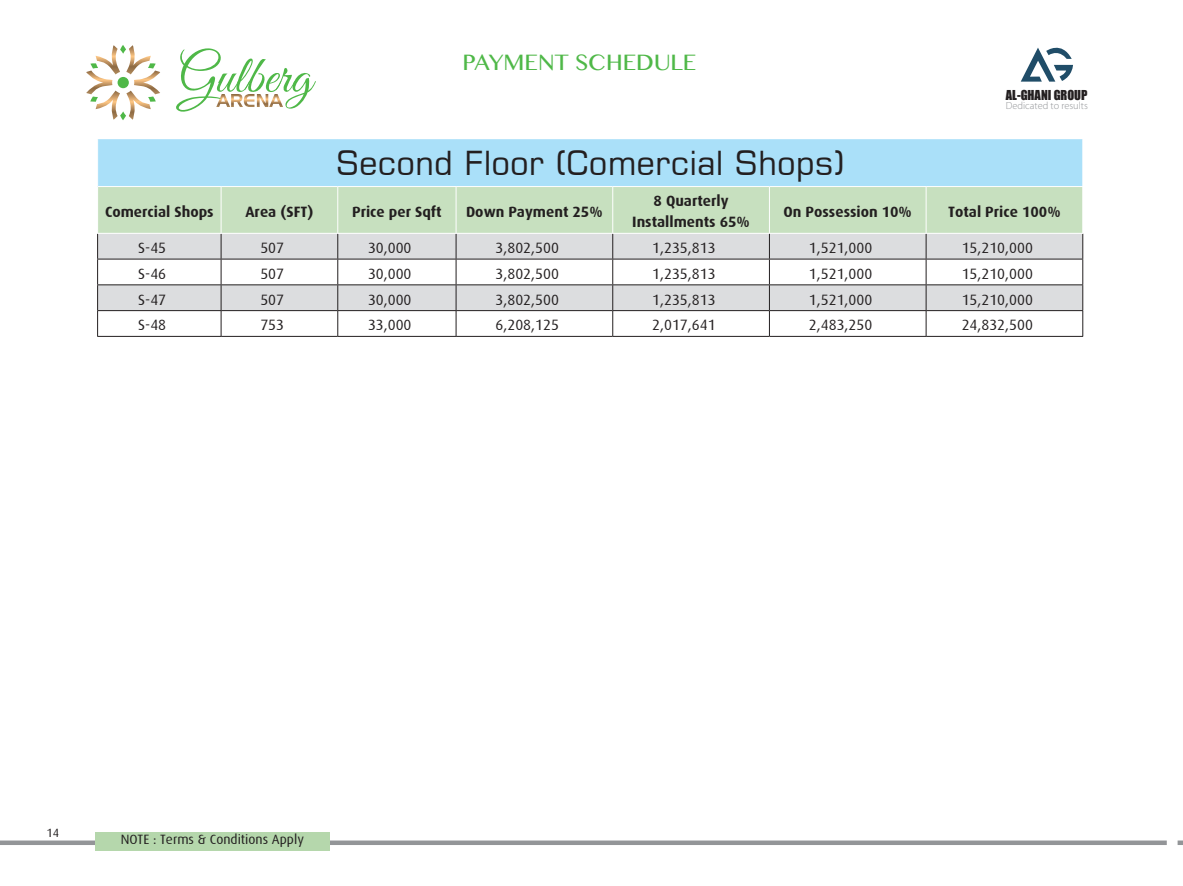
<style>
.page{position:relative;width:1183px;height:886px;background:#fff}
.page>*{position:absolute;margin:0;border:0;box-sizing:border-box;transform-origin:0 0}
.t1{font:33px "Square 721 BT";color:#231f20}
.t2{font:19.8px "Bangla MN";color:#4fb848}
.t3{font:15px "Dax";color:#231f20}
.t4{font:700 15px/21px "Dax";color:#231f20;text-align:center}
.t5{font:13.5px "Dax";color:#231f20}
.t6{font:12.6px "Impact";color:#231f20}
.t7{font:12px "Dax";color:#231f20}
.t8{font:300 10.35px "Myriad Pro";color:#939598}
</style>
<div class="page">
<svg style="left:120px;top:111px;width:6px;height:9px"></svg>
<svg style="left:120px;top:45px;width:6px;height:9px"></svg>
<svg style="left:86px;top:45px;width:34px;height:75px"></svg>
<svg style="left:126px;top:45px;width:34px;height:75px"></svg>
<div style="left:118px;top:77px;width:11px;height:11px;background:#4fb848;border-radius:50%"></div>
<svg style="left:176px;top:48px;width:140px;height:64px"></svg>
<svg style="left:1020px;top:47px;width:53px;height:35px"></svg>
<div style="left:0;top:840px;width:1166px;height:5px;background:#939598"></div>
<svg style="left:1177px;top:840px;width:6px;height:5px"></svg>
<div style="left:95px;top:832px;width:234px;height:19px;background:#b5d7ac"></div>
<div style="left:98px;top:139px;width:984px;height:47px;background:#aae0f9"></div>
<div style="left:98px;top:187px;width:984px;height:46px;background:#c7e0bf"></div>
<svg style="left:98px;top:234px;width:984px;height:76px;fill:#dcdddf"></svg>
<hr style="left:97px;top:259px;width:124px;height:1px;background:#231f20">
<hr style="left:221px;top:259px;width:117px;height:1px;background:#231f20">
<hr style="left:338px;top:259px;width:118px;height:1px;background:#231f20">
<hr style="left:456px;top:259px;width:157px;height:1px;background:#231f20">
<hr style="left:613px;top:259px;width:156px;height:1px;background:#231f20">
<hr style="left:769px;top:259px;width:157px;height:1px;background:#231f20">
<hr style="left:926px;top:259px;width:157px;height:1px;background:#231f20">
<hr style="left:97px;top:284px;width:124px;height:1px;background:#231f20">
<hr style="left:221px;top:284px;width:117px;height:1px;background:#231f20">
<hr style="left:338px;top:284px;width:118px;height:1px;background:#231f20">
<hr style="left:456px;top:284px;width:157px;height:1px;background:#231f20">
<hr style="left:613px;top:284px;width:156px;height:1px;background:#231f20">
<hr style="left:769px;top:284px;width:157px;height:1px;background:#231f20">
<hr style="left:926px;top:284px;width:157px;height:1px;background:#231f20">
<hr style="left:97px;top:310px;width:124px;height:1px;background:#231f20">
<svg style="left:97px;top:234px;width:1px;height:102px"></svg>
<hr style="left:221px;top:310px;width:117px;height:1px;background:#231f20">
<svg style="left:221px;top:234px;width:1px;height:102px"></svg>
<hr style="left:338px;top:310px;width:118px;height:1px;background:#231f20">
<svg style="left:337px;top:234px;width:1px;height:102px"></svg>
<hr style="left:456px;top:310px;width:157px;height:1px;background:#231f20">
<svg style="left:456px;top:234px;width:1px;height:102px"></svg>
<hr style="left:613px;top:310px;width:156px;height:1px;background:#231f20">
<svg style="left:612px;top:234px;width:1px;height:102px"></svg>
<hr style="left:769px;top:310px;width:157px;height:1px;background:#231f20">
<svg style="left:769px;top:234px;width:1px;height:102px"></svg>
<hr style="left:926px;top:310px;width:157px;height:1px;background:#231f20">
<svg style="left:925px;top:234px;width:1px;height:102px"></svg>
<svg style="left:1082px;top:234px;width:1px;height:102px"></svg>
<hr style="left:97px;top:336px;width:124px;height:1px;background:#231f20">
<hr style="left:221px;top:336px;width:117px;height:1px;background:#231f20">
<hr style="left:338px;top:336px;width:118px;height:1px;background:#231f20">
<hr style="left:456px;top:336px;width:157px;height:1px;background:#231f20">
<hr style="left:613px;top:336px;width:156px;height:1px;background:#231f20">
<hr style="left:769px;top:336px;width:157px;height:1px;background:#231f20">
<hr style="left:926px;top:336px;width:157px;height:1px;background:#231f20">
<hr style="left:221px;top:187px;width:1px;height:46px;background:#fff">
<hr style="left:337px;top:187px;width:1px;height:46px;background:#fff">
<hr style="left:456px;top:187px;width:1px;height:46px;background:#fff">
<hr style="left:612px;top:187px;width:1px;height:46px;background:#fff">
<hr style="left:769px;top:187px;width:1px;height:46px;background:#fff">
<hr style="left:925px;top:187px;width:1px;height:46px;background:#fff">
<h2 class="t2" style="left:462px;top:47px;width:235px">PAYMENT SCHEDULE</h2>
<h1 class="t1" style="left:336px;top:142px;width:510px">Second Floor (Comercial Shops)</h1>
<p class="t6" style="left:1005px;top:85px;width:83px">AL-GHANI GROUP</p>
<p class="t8" style="left:1005px;top:100px;width:84px">Dedicated to results</p>
<p class="t4" style="left:105px;top:201px;width:110px">Comercial Shops</p>
<p class="t4" style="left:245px;top:201px;width:69px">Area (SFT)</p>
<p class="t4" style="left:352px;top:201px;width:91px">Price per Sqft</p>
<p class="t4" style="left:466px;top:201px;width:138px">Down Payment 25%</p>
<p class="t4" style="left:632px;top:191px;width:119px">8 Quarterly<br>Installments 65%</p>
<p class="t4" style="left:783px;top:201px;width:130px">On Possession 10%</p>
<p class="t4" style="left:948px;top:201px;width:114px">Total Price 100%</p>
<p class="t3" style="left:138px;top:239px;width:29px">S-45</p>
<p class="t3" style="left:260px;top:239px;width:25px">507</p>
<p class="t3" style="left:368px;top:239px;width:45px">30,000</p>
<p class="t3" style="left:495px;top:239px;width:65px">3,802,500</p>
<p class="t3" style="left:652px;top:239px;width:65px">1,235,813</p>
<p class="t3" style="left:809px;top:239px;width:65px">1,521,000</p>
<p class="t3" style="left:961px;top:239px;width:73px">15,210,000</p>
<p class="t3" style="left:138px;top:265px;width:29px">S-46</p>
<p class="t3" style="left:260px;top:265px;width:25px">507</p>
<p class="t3" style="left:368px;top:265px;width:45px">30,000</p>
<p class="t3" style="left:495px;top:265px;width:65px">3,802,500</p>
<p class="t3" style="left:652px;top:265px;width:65px">1,235,813</p>
<p class="t3" style="left:809px;top:265px;width:65px">1,521,000</p>
<p class="t3" style="left:961px;top:265px;width:73px">15,210,000</p>
<p class="t3" style="left:138px;top:291px;width:29px">S-47</p>
<p class="t3" style="left:260px;top:291px;width:25px">507</p>
<p class="t3" style="left:368px;top:291px;width:45px">30,000</p>
<p class="t3" style="left:495px;top:291px;width:65px">3,802,500</p>
<p class="t3" style="left:652px;top:291px;width:65px">1,235,813</p>
<p class="t3" style="left:809px;top:291px;width:65px">1,521,000</p>
<p class="t3" style="left:961px;top:291px;width:73px">15,210,000</p>
<p class="t3" style="left:138px;top:317px;width:29px">S-48</p>
<p class="t3" style="left:260px;top:317px;width:25px">753</p>
<p class="t3" style="left:368px;top:317px;width:45px">33,000</p>
<p class="t3" style="left:495px;top:317px;width:65px">6,208,125</p>
<p class="t3" style="left:652px;top:317px;width:65px">2,017,641</p>
<p class="t3" style="left:809px;top:317px;width:65px">2,483,250</p>
<p class="t3" style="left:961px;top:317px;width:73px">24,832,500</p>
<p class="t7" style="left:46px;top:826px;width:14px">14</p>
<p class="t5" style="left:121px;top:832px;width:185px">NOTE : Terms &amp; Conditions Apply</p>
</div>
